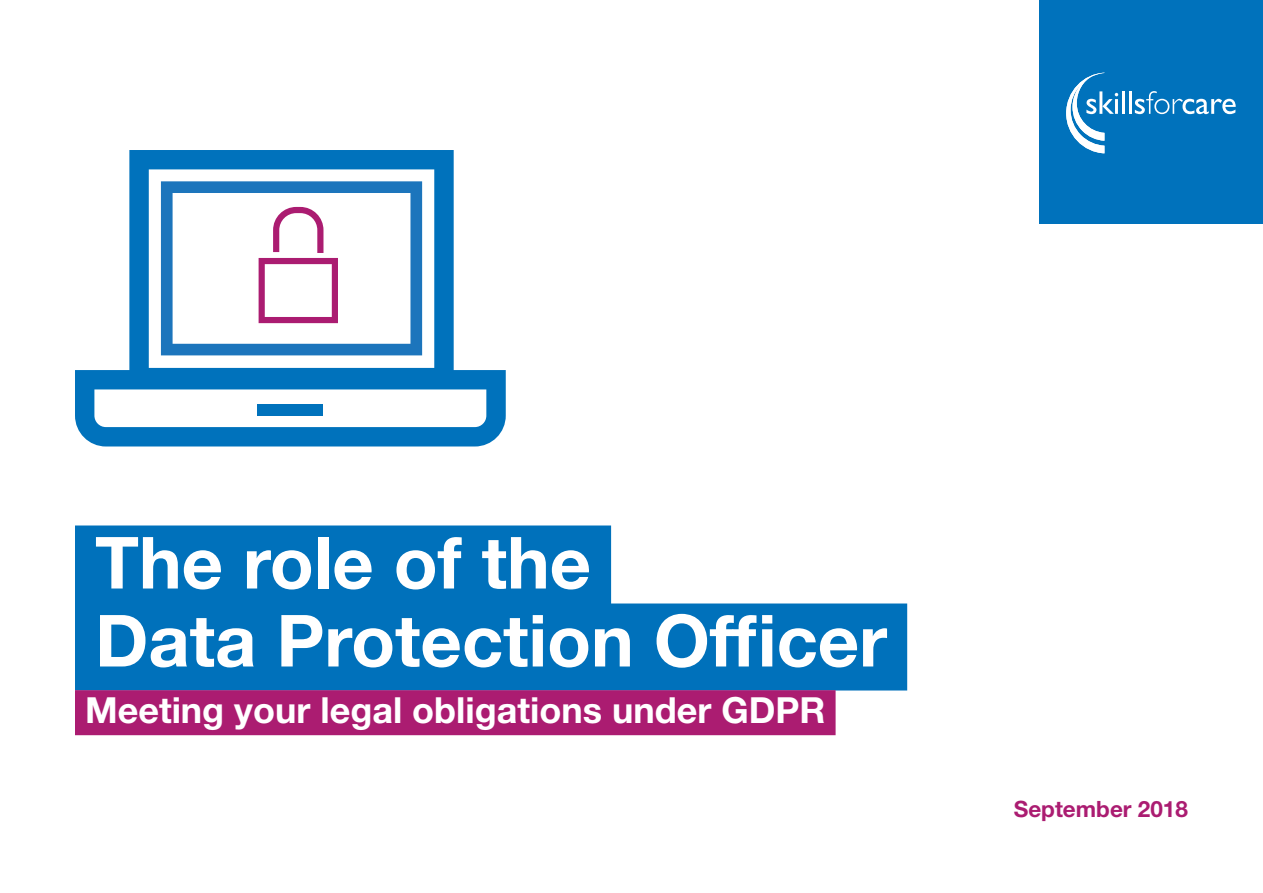
<style>
.page{position:relative;width:1263px;height:893px;background:#fff}
.page>*{position:absolute;margin:0;border:0;box-sizing:border-box;transform-origin:0 0}
.t1{font:700 72px/78px "Helvetica Neue LT Std";color:#fff}
.t2{font:700 36px "Helvetica Neue LT Std";color:#fff}
.t3{font:700 22.5px "Helvetica Neue LT Std";color:#ab1c71}
</style>
<div class="page">
<div style="left:1040px;top:0;width:223px;height:223px;background:#0072bc"></div>
<svg style="left:1066px;top:73px;width:52px;height:80px"></svg>
<hr style="left:1122px;top:91px;width:3px;height:23px;background:#fff">
<hr style="left:1129px;top:91px;width:3px;height:23px;background:#fff">
<svg style="left:1135px;top:91px;width:101px;height:23px"></svg>
<div style="left:75px;top:525px;width:536px;height:87px;background:#0071bb"></div>
<div style="left:75px;top:603px;width:832px;height:87px;background:#0071bb"></div>
<div style="left:75px;top:690px;width:760px;height:45px;background:#ab1c71"></div>
<svg style="left:129px;top:150px;width:325px;height:220px;fill:#0072bc"></svg>
<svg style="left:75px;top:370px;width:431px;height:76px"></svg>
<div style="left:257px;top:404px;width:66px;height:12px;background:#0072bc"></div>
<svg style="left:161px;top:181px;width:261px;height:174px"></svg>
<h1 class="t1" style="left:95px;top:522px;width:794px">The role of the<br>Data Protection Officer</h1>
<p class="t2" style="left:85px;top:688px;width:742px">Meeting your legal obligations under GDPR</p>
<p class="t3" style="left:1014px;top:795px;width:176px">September 2018</p>
</div>
